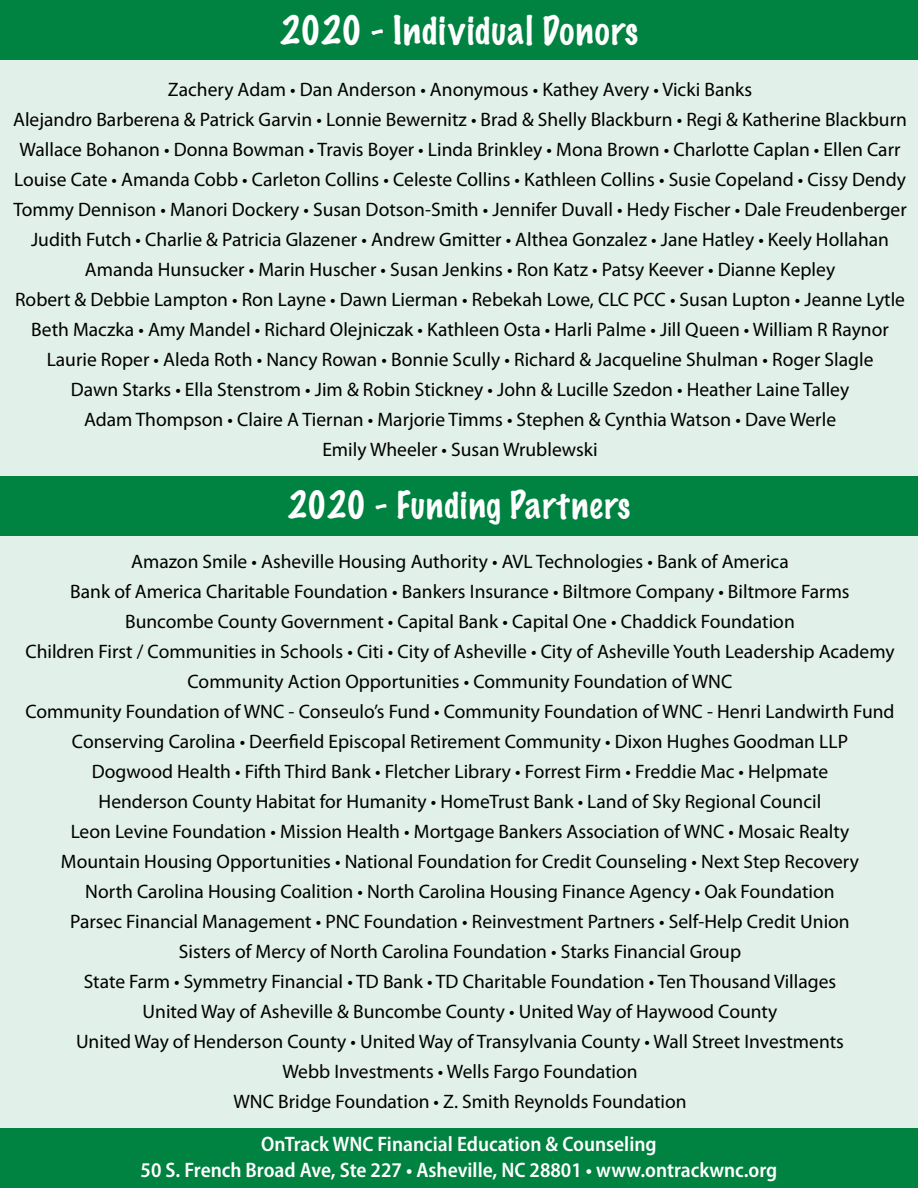
<style>
.page{position:relative;width:918px;height:1188px;background:#e1f0e8}
.page>*{position:absolute;margin:0;border:0;box-sizing:border-box;transform-origin:0 0}
.t1{font:100 36px "Marker Felt";letter-spacing:.035em;color:#fff}
.t2{font:100 34.5px "Marker Felt";letter-spacing:.03em;color:#fff}
.t3{font:600 semi-condensed 21px "Myriad Pro";color:#fff}
.t4{font:19.5px/30px "Myriad Pro";color:#000;text-align:center}
</style>
<div class="page">
<div style="left:0;top:0;width:918px;height:60px;background:#008240"></div>
<div style="left:0;top:476px;width:918px;height:60px;background:#008240"></div>
<div style="left:0;top:1128px;width:918px;height:60px;background:#008240"></div>
<p class="t1" style="left:280px;top:6px;width:360px">2020 - Individual Donors</p>
<p class="t4" style="left:168px;top:74px;width:586px">Zachery Adam • Dan Anderson • Anonymous • Kathey Avery • Vicki Banks</p>
<p class="t4" style="left:13px;top:104px;width:895px">Alejandro Barberena &amp; Patrick Garvin • Lonnie Bewernitz • Brad &amp; Shelly Blackburn • Regi &amp; Katherine Blackburn Wallace Bohanon • Donna Bowman • Travis Boyer • Linda Brinkley • Mona Brown • Charlotte Caplan • Ellen Carr Louise Cate • Amanda Cobb • Carleton Collins • Celeste Collins • Kathleen Collins • Susie Copeland • Cissy Dendy Tommy Dennison • Manori Dockery • Susan Dotson-Smith • Jennifer Duvall • Hedy Fischer • Dale Freudenberger Judith Futch • Charlie &amp; Patricia Glazener • Andrew Gmitter • Althea Gonzalez • Jane Hatley • Keely Hollahan Amanda Hunsucker • Marin Huscher • Susan Jenkins • Ron Katz • Patsy Keever • Dianne Kepley<br>Robert &amp; Debbie Lampton • Ron Layne • Dawn Lierman • Rebekah Lowe, CLC PCC • Susan Lupton • Jeanne Lytle Beth Maczka • Amy Mandel • Richard Olejniczak • Kathleen Osta • Harli Palme • Jill Queen • William R Raynor Laurie Roper • Aleda Roth • Nancy Rowan • Bonnie Scully • Richard &amp; Jacqueline Shulman • Roger Slagle<br>Dawn Starks • Ella Stenstrom • Jim &amp; Robin Stickney • John &amp; Lucille Szedon • Heather Laine Talley<br>Adam Thompson • Claire A Tiernan • Marjorie Timms • Stephen &amp; Cynthia Watson • Dave Werle<br>Emily Wheeler • Susan Wrublewski</p>
<p class="t2" style="left:288px;top:481px;width:344px">2020 - Funding Partners</p>
<p class="t4" style="left:25px;top:546px;width:871px">Amazon Smile • Asheville Housing Authority • AVL Technologies • Bank of America<br>Bank of America Charitable Foundation • Bankers Insurance • Biltmore Company • Biltmore Farms Buncombe County Government • Capital Bank • Capital One • Chaddick Foundation<br>Children First / Communities in Schools • Citi • City of Asheville • City of Asheville Youth Leadership Academy Community Action Opportunities • Community Foundation of WNC<br>Community Foundation of WNC - Conseulo’s Fund • Community Foundation of WNC - Henri Landwirth Fund Conserving Carolina • Deerfield Episcopal Retirement Community • Dixon Hughes Goodman LLP<br>Dogwood Health • Fifth Third Bank • Fletcher Library • Forrest Firm • Freddie Mac • Helpmate<br>Henderson County Habitat for Humanity • HomeTrust Bank • Land of Sky Regional Council<br>Leon Levine Foundation • Mission Health • Mortgage Bankers Association of WNC • Mosaic Realty<br>Mountain Housing Opportunities • National Foundation for Credit Counseling • Next Step Recovery<br>North Carolina Housing Coalition • North Carolina Housing Finance Agency • Oak Foundation<br>Parsec Financial Management • PNC Foundation • Reinvestment Partners • Self-Help Credit Union<br>Sisters of Mercy of North Carolina Foundation • Starks Financial Group<br>State Farm • Symmetry Financial • TD Bank • TD Charitable Foundation • Ten Thousand Villages<br>United Way of Asheville &amp; Buncombe County • United Way of Haywood County<br>United Way of Henderson County • United Way of Transylvania County • Wall Street Investments<br>Webb Investments • Wells Fargo Foundation<br>WNC Bridge Foundation • Z. Smith Reynolds Foundation</p>
<p class="t3" style="left:261px;top:1133px;width:397px">OnTrack WNC Financial Education &amp; Counseling</p>
<p class="t3" style="left:141px;top:1158px;width:638px">50 S. French Broad Ave, Ste 227 • Asheville, NC 28801 • www.ontrackwnc.org</p>
</div>
